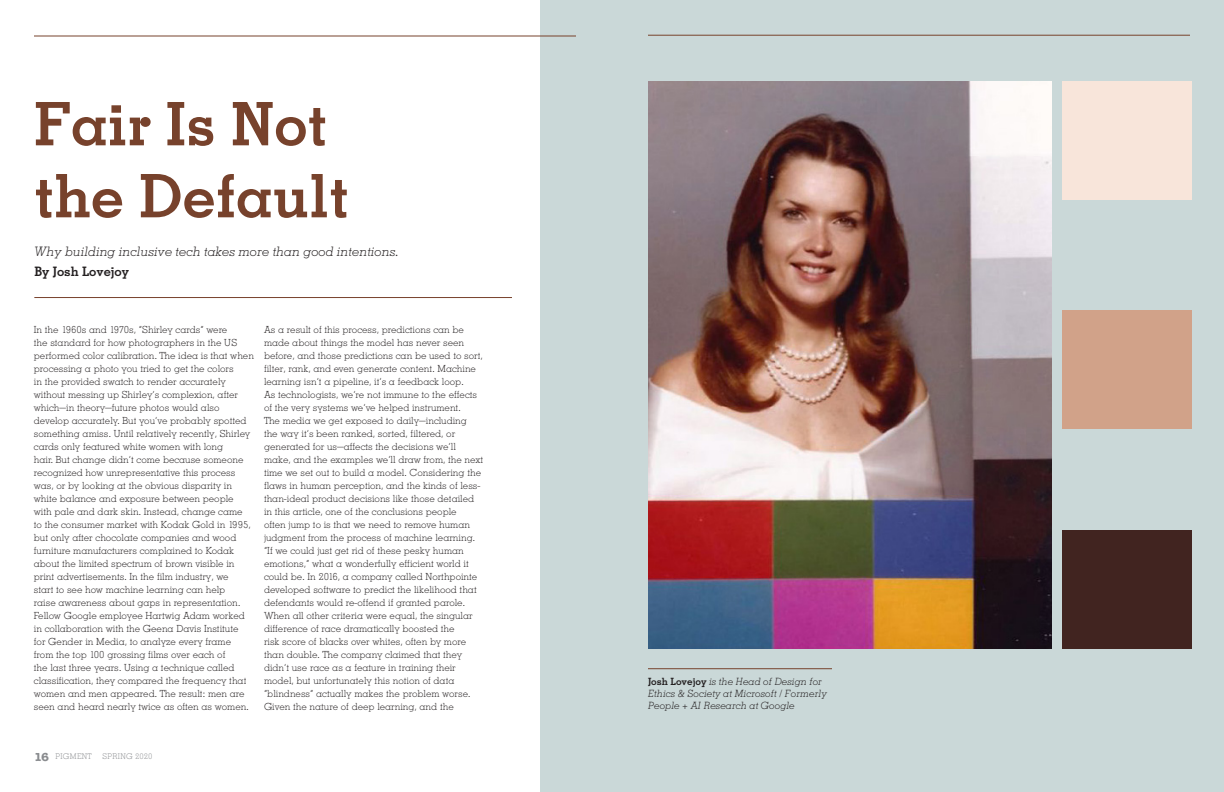
<style>
.page{position:relative;width:1224px;height:792px;background:#fff}
.page>*{position:absolute;margin:0;border:0;box-sizing:border-box;transform-origin:0 0}
.subtitles{font:700 60px/72px "Memphis";color:#77422c}
.subtitles-2{font:italic 300 13px "Memphis LT Pro";color:#231f20}
.subtitles-3{font:700 13px "Memphis";color:#231f20}
.subtitles-4{font:200 10px/13px "Memphis BQ";color:#231f20}
.subtitles-5{font:italic 300 10px/12px "Memphis LT Pro";color:#231f20}
.t1{font:200 8px "Memphis BQ";letter-spacing:.04em;color:#8a8c8f}
.s1{font-family:"American Typewriter";font-weight:700;font-size:12px}
.s2{font-family:"Memphis";font-weight:700;font-style:normal}
</style>
<div class="page">
<div style="left:540px;top:0;width:684px;height:792px;background:#cad8d8"></div>
<img style="left:649px;top:82px;width:403px;height:567px">
<div style="left:1062px;top:82px;width:129px;height:118px;background:#f8e5da"></div>
<div style="left:1062px;top:310px;width:129px;height:119px;background:#d1a289"></div>
<div style="left:1062px;top:530px;width:129px;height:119px;background:#412420"></div>
<hr style="left:648px;top:668px;width:184px;height:1px;background:#77422c">
<hr style="left:34px;top:36px;width:542px;height:1px;background:#77422c">
<hr style="left:34px;top:297px;width:478px;height:1px;background:#77422c">
<hr style="left:648px;top:35px;width:542px;height:1px;background:#77422c">
<p class="subtitles" style="left:34px;top:87px;width:316px">Fair Is Not the Default</p>
<p class="subtitles-2" style="left:34px;top:244px;width:366px">Why building inclusive tech takes more than good intentions.</p>
<p class="subtitles-3" style="left:34px;top:263px;width:96px">By Josh Lovejoy</p>
<p class="subtitles-4" style="left:34px;top:323px;width:222px">In the 1960s and 1970s, “Shirley cards” were<br>the standard for how photographers in the US performed color calibration. The idea is that when processing a photo you tried to get the colors<br>in the provided swatch to render accurately without messing up Shirley’s complexion, after which—in theory—future photos would also develop accurately. But you’ve probably spotted something amiss. Until relatively recently, Shirley cards only featured white women with long<br>hair. But change didn’t come because someone recognized how unrepresentative this process was, or by looking at the obvious disparity in white balance and exposure between people with pale and dark skin. Instead, change came<br>to the consumer market with Kodak Gold in 1995, but only after chocolate companies and wood furniture manufacturers complained to Kodak about the limited spectrum of brown visible in print advertisements. In the film industry, we<br>start to see how machine learning can help<br>raise awareness about gaps in representation.<br>Fellow Google employee Hartwig Adam worked in collaboration with the Geena Davis Institute<br>for Gender in Media, to analyze every frame<br>from the top 100 grossing films over each of<br>the last three years. Using a technique called classification, they compared the frequency that women and men appeared. The result: men are seen and heard nearly twice as often as women.</p>
<p class="subtitles-4" style="left:264px;top:323px;width:221px">As a result of this process, predictions can be made about things the model has never seen before, and those predictions can be used to sort, filter, rank, and even generate content. Machine learning isn’t a pipeline, it’s a feedback loop.<br>As technologists, we’re not immune to the effects of the very systems we’ve helped instrument.<br>The media we get exposed to daily—including the way it’s been ranked, sorted, filtered, or generated for us—affects the decisions we’ll make, and the examples we’ll draw from, the next time we set out to build a model. Considering the flaws in human perception, and the kinds of less&shy;than-ideal product decisions like those detailed in this article, one of the conclusions people<br>often jump to is that we need to remove human judgment from the process of machine learning. “If we could just get rid of these pesky human emotions,” what a wonderfully efficient world it could be. In 2016, a company called Northpointe developed software to predict the likelihood that defendants would re-offend if granted parole.<br>When all other criteria were equal, the singular difference of race dramatically boosted the<br>risk score of blacks over whites, often by more than double. The company claimed that they didn’t use race as a feature in training their model, but unfortunately this notion of data “blindness” actually makes the problem worse.<br>Given the nature of deep learning, and the</p>
<p class="t1" style="left:34px;top:751px;width:59px"><span class="s1">16</span> PIGMENT</p>
<p class="t1" style="left:103px;top:751px;width:51px">SPRING 2020</p>
<p class="subtitles-5" style="left:648px;top:676px;width:180px"><span class="s2">Josh Lovejoy</span> is the Head of Design for<br>Ethics &amp; Society at Microsoft / Formerly<br>People + AI Research at Google</p>
</div>
